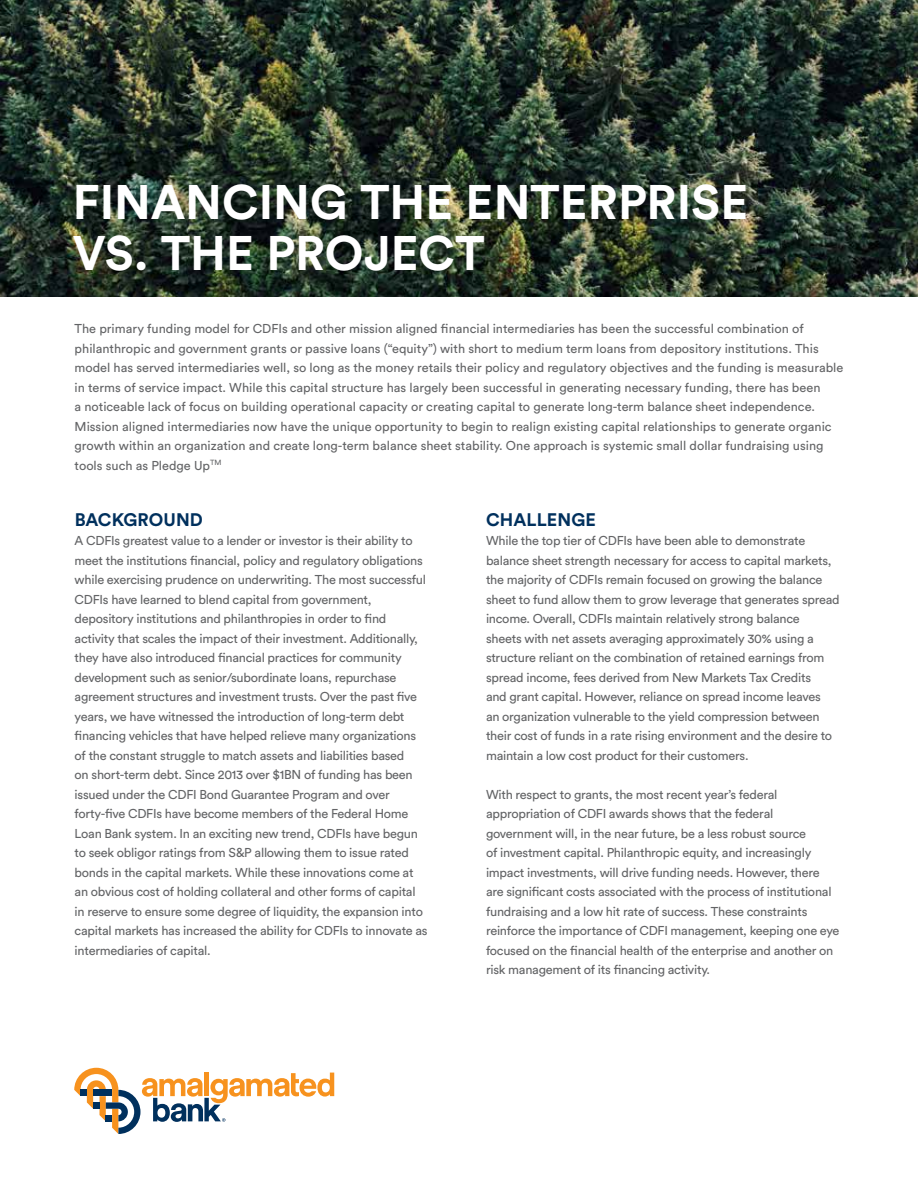
<style>
.page{position:relative;width:918px;height:1188px;background:#fff}
.page>*{position:absolute;margin:0;border:0;box-sizing:border-box;transform-origin:0 0}
.t1{font:700 48px/51px "Circular Std";color:#fff}
.t2{font:700 18px "Circular Std";letter-spacing:.005em;color:#00305d}
.t3{font:12.75px/19.5px "Circular Std";letter-spacing:-.02em;color:#636466}
.t4{font:12.75px/19.5px "Circular Std";color:#636466}
</style>
<div class="page">
<img style="left:0;top:0;width:918px;height:297px">
<svg style="left:74px;top:1068px;width:260px;height:66px"></svg>
<h1 class="t1" style="left:73px;top:176px;width:677px">FINANCING THE ENTERPRISE<br>VS. THE PROJECT</h1>
<p class="t4" style="left:75px;top:319px;width:770px">The primary funding model for CDFIs and other mission aligned financial intermediaries has been the successful combination of philanthropic and government grants or passive loans (“equity”) with short to medium term loans from depository institutions. This model has served intermediaries well, so long as the money retails their policy and regulatory objectives and the funding is measurable in terms of service impact. While this capital structure has largely been successful in generating necessary funding, there has been<br>a noticeable lack of focus on building operational capacity or creating capital to generate long-term balance sheet independence.<br>Mission aligned intermediaries now have the unique opportunity to begin to realign existing capital relationships to generate organic growth within an organization and create long-term balance sheet stability. One approach is systemic small dollar fundraising using tools such as Pledge Up<sup>TM</sup></p>
<h2 class="t2" style="left:75px;top:508px;width:130px">BACKGROUND</h2>
<p class="t3" style="left:75px;top:531px;width:355px">A CDFIs greatest value to a lender or investor is their ability to meet the institutions financial, policy and regulatory obligations while exercising prudence on underwriting. The most successful CDFIs have learned to blend capital from government, depository institutions and philanthropies in order to find activity that scales the impact of their investment. Additionally, they have also introduced financial practices for community development such as senior/subordinate loans, repurchase agreement structures and investment trusts. Over the past five years, we have witnessed the introduction of long-term debt financing vehicles that have helped relieve many organizations of the constant struggle to match assets and liabilities based<br>on short-term debt. Since 2013 over $1BN of funding has been issued under the CDFI Bond Guarantee Program and over forty-five CDFIs have become members of the Federal Home Loan Bank system. In an exciting new trend, CDFIs have begun to seek obligor ratings from S&amp;P allowing them to issue rated bonds in the capital markets. While these innovations come at an obvious cost of holding collateral and other forms of capital in reserve to ensure some degree of liquidity, the expansion into capital markets has increased the ability for CDFIs to innovate as intermediaries of capital.</p>
<h2 class="t2" style="left:486px;top:508px;width:111px">CHALLENGE</h2>
<p class="t3" style="left:486px;top:531px;width:355px">While the top tier of CDFIs have been able to demonstrate balance sheet strength necessary for access to capital markets, the majority of CDFIs remain focused on growing the balance sheet to fund allow them to grow leverage that generates spread income. Overall, CDFIs maintain relatively strong balance<br>sheets with net assets averaging approximately 30% using a structure reliant on the combination of retained earnings from spread income, fees derived from New Markets Tax Credits<br>and grant capital. However, reliance on spread income leaves<br>an organization vulnerable to the yield compression between their cost of funds in a rate rising environment and the desire to maintain a low cost product for their customers.</p>
<p class="t3" style="left:486px;top:784px;width:355px">With respect to grants, the most recent year’s federal appropriation of CDFI awards shows that the federal government will, in the near future, be a less robust source<br>of investment capital. Philanthropic equity, and increasingly impact investments, will drive funding needs. However, there are significant costs associated with the process of institutional fundraising and a low hit rate of success. These constraints reinforce the importance of CDFI management, keeping one eye focused on the financial health of the enterprise and another on risk management of its financing activity.</p>
</div>
